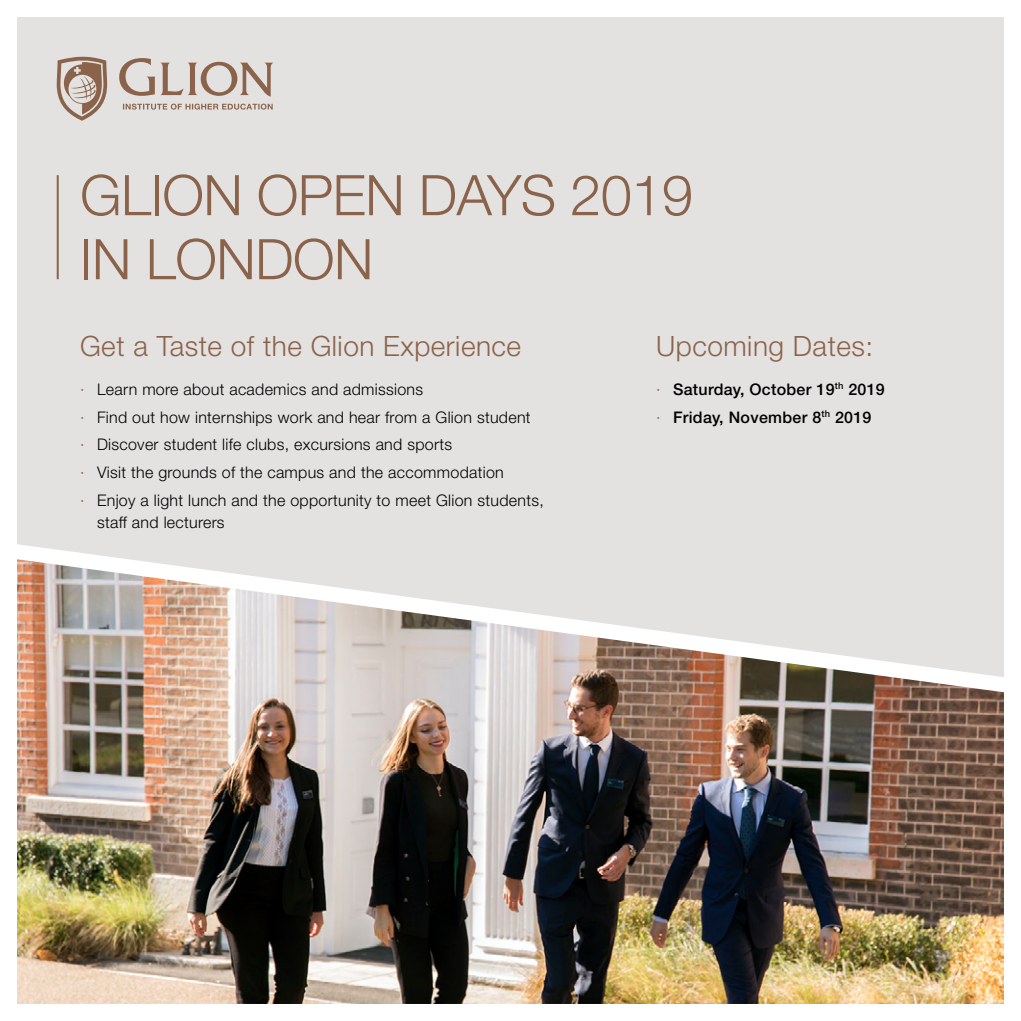
<style>
.page{position:relative;width:1021px;height:1021px;background:#fff}
.page>*{position:absolute;margin:0;border:0;box-sizing:border-box;transform-origin:0 0}
.t1{font:300 56px/64px "Helvetica Neue LT Pro";letter-spacing:-.01em;color:#8b634b}
.t2{font:300 28px "Helvetica Neue LT Pro";letter-spacing:.02em;color:#8b634b}
.t3{font:300 16px/27.6px "Helvetica Neue LT Pro";letter-spacing:.02em;color:#000}
.t4{font:500 16px/27.6px "Helvetica Neue LT Pro";letter-spacing:.02em;color:#000}
.s1{color:#8b634b}
.s2{font-weight:300;color:#8b634b}
</style>
<div class="page">
<div style="left:17px;top:17px;width:986px;height:918px;background:#e3e2e1"></div>
<img style="left:17px;top:559px;width:986px;height:444px">
<hr style="left:57px;top:175px;width:2px;height:104px;background:#8b634b">
<svg style="left:57px;top:56px;width:216px;height:65px"></svg>
<h1 class="t1" style="left:80px;top:162px;width:614px">GLION OPEN DAYS 2019<br>IN LONDON</h1>
<h2 class="t2" style="left:80px;top:329px;width:442px">Get a Taste of the Glion Experience</h2>
<p class="t3" style="left:80px;top:375px;width:465px"><span class="s1">∙</span> Learn more about academics and admissions<br><span class="s1">∙</span> Find out how internships work and hear from a Glion student<br><span class="s1">∙</span> Discover student life clubs, excursions and sports<br><span class="s1">∙</span> Visit the grounds of the campus and the accommodation<br><span class="s1">∙</span> Enjoy a light lunch and the opportunity to meet Glion students,</p>
<p class="t3" style="left:97px;top:508px;width:129px">staff and lecturers</p>
<h2 class="t2" style="left:656px;top:329px;width:219px">Upcoming Dates:</h2>
<p class="t4" style="left:656px;top:375px;width:230px"><span class="s2">∙</span> Saturday, October 19<sup>th</sup> 2019 <span class="s2">∙</span> Friday, November 8<sup>th</sup> 2019</p>
</div>
